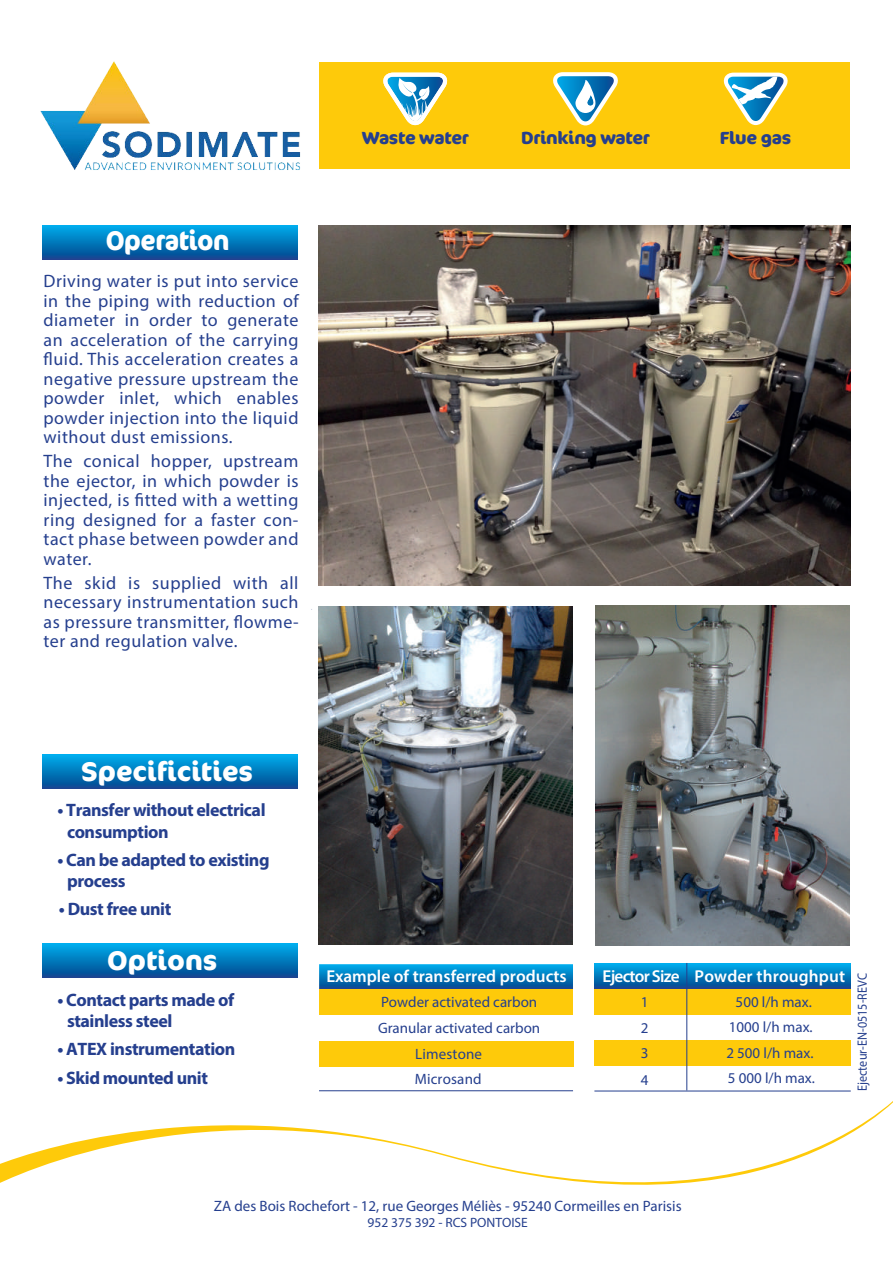
<style>
.page{position:relative;width:893px;height:1263px;background:#fff}
.page>*{position:absolute;margin:0;border:0;box-sizing:border-box;transform-origin:0 0}
.t1{font:700 27px "Cocon";color:#fff}
.t2{font:700 27px "Cocon";letter-spacing:-.02em;color:#fff;scale:.92 1}
.t3{font:18px/19.5px "Myriad Pro";letter-spacing:.03em;color:#253f8e;text-align:justify}
.t4{font:700 18px/21.6px "Myriad Pro";letter-spacing:-.025em;color:#253f8e}
.t5{font:700 17.55px "Cocon";letter-spacing:-.02em;color:#253f8e}
.t6{font:600 17.25px "Myriad Pro";color:#fff}
.t7{font:600 17.25px "Myriad Pro";letter-spacing:-.045em;color:#fff}
.t8{font:15px/25.8px "Myriad Pro";color:#253f8e}
.t9{font:13.5px "Myriad Pro";color:#253f8e;scale:.9 1}
.t10{font:13.5px "Myriad Pro";color:#253f8e}
</style>
<div class="page">
<svg style="left:42px;top:944px;width:256px;height:34px;background:#0278bc"></svg>
<svg style="left:42px;top:755px;width:256px;height:34px;background:#0279bc"></svg>
<div style="left:42px;top:225px;width:256px;height:34px;background:linear-gradient(to bottom,#00adec,#074a91)"></div>
<svg style="left:319px;top:964px;width:254px;height:25px;background:#047abd"></svg>
<div style="left:319px;top:989px;width:254px;height:26px;background:#feca0a"></div>
<div style="left:319px;top:1041px;width:254px;height:25px;background:#feca0a"></div>
<svg style="left:595px;top:963px;width:256px;height:26px;background:#0379bd"></svg>
<div style="left:595px;top:989px;width:256px;height:25px;background:#feca0a"></div>
<div style="left:595px;top:1041px;width:256px;height:25px;background:#feca0a"></div>
<hr style="left:686px;top:963px;width:1px;height:127px;background:#253f8e">
<svg style="left:0;top:1081px;width:893px;height:104px"></svg>
<div style="left:319px;top:62px;width:531px;height:107px;background:#feca0a"></div>
<svg style="left:553px;top:72px;width:65px;height:53px"></svg>
<svg style="left:575px;top:80px;width:20px;height:33px"></svg>
<svg style="left:587px;top:95px;width:7px;height:11px"></svg>
<svg style="left:383px;top:73px;width:65px;height:52px"></svg>
<svg style="left:723px;top:73px;width:65px;height:52px"></svg>
<img style="left:318px;top:606px;width:255px;height:339px">
<img style="left:319px;top:225px;width:532px;height:361px">
<img style="left:595px;top:606px;width:255px;height:339px">
<img style="left:40px;top:61px;width:261px;height:109px">
<h1 class="t2" style="left:106px;top:229px;width:136px">Operation</h1>
<p class="t3" style="left:43px;top:273px;width:257px">Driving water is put into service in the piping with reduction of diameter in order to generate an acceleration of the carrying</p>
<p class="t3" style="left:44px;top:351px;width:256px">fluid. This acceleration creates a negative pressure upstream the powder inlet, which enables powder injection into the liquid without dust emissions.</p>
<p class="t3" style="left:44px;top:453px;width:257px">The conical hopper, upstream the ejector, in which powder is injected, is fitted with a wetting ring designed for a faster con&shy;tact phase between powder and water.</p>
<p class="t3" style="left:44px;top:574px;width:257px">The skid is supplied with all necessary instrumentation such as pressure transmitter, flowme&shy;ter and regulation valve.</p>
<p class="t5" style="left:362px;top:131px;width:109px">Waste water</p>
<p class="t5" style="left:521px;top:131px;width:130px">Drinking water</p>
<p class="t5" style="left:720px;top:131px;width:73px">Flue gas</p>
<h1 class="t1" style="left:81px;top:760px;width:174px">Specificities</h1>
<p class="t4" style="left:67px;top:799px;width:200px;text-indent:-10px">• Transfer without electrical consumption</p>
<p class="t4" style="left:67px;top:848px;width:204px;text-indent:-10px">• Can be adapted to existing process</p>
<p class="t4" style="left:59px;top:898px;width:114px">• Dust free unit</p>
<h1 class="t1" style="left:107px;top:949px;width:112px">Options</h1>
<p class="t4" style="left:67px;top:988px;width:169px;text-indent:-10px">• Contact parts made of stainless steel</p>
<p class="t4" style="left:57px;top:1038px;width:179px">• ATEX instrumentation</p>
<p class="t4" style="left:57px;top:1066px;width:152px">• Skid mounted unit</p>
<p class="t6" style="left:326px;top:970px;width:242px">Example of transferred products</p>
<p class="t8" style="left:381px;top:990px;width:158px">Powder activated carbon</p>
<p class="t8" style="left:378px;top:1016px;width:164px">Granular activated carbon</p>
<p class="t8" style="left:415px;top:1042px;width:69px">Limestone</p>
<p class="t8" style="left:415px;top:1067px;width:68px">Microsand</p>
<p class="t7" style="left:603px;top:969px;width:78px">Ejector Size</p>
<p class="t8" style="left:641px;top:991px;width:9px">1<br>2</p>
<p class="t8" style="left:641px;top:1040px;width:9px;line-height:27.3px">3<br>4</p>
<p class="t6" style="left:695px;top:969px;width:152px">Powder throughput</p>
<p class="t8" style="left:729px;top:991px;width:85px;line-height:24.3px;text-align:center">500 l/h max.<br>1000 l/h max.</p>
<p class="t8" style="left:726px;top:1041px;width:90px">2 500 l/h max.<br>5 000 l/h max.</p>
<p class="t9" style="left:857px;top:1091px;width:132px;rotate:-90deg">Ejecteur-EN-0515-REVC</p>
<p class="t8" style="left:214px;top:1194px;width:469px">ZA des Bois Rochefort - 12, rue Georges Méliès - 95240 Cormeilles en Parisis</p>
<p class="t10" style="left:367px;top:1214px;width:162px">952 375 392 - RCS PONTOISE</p>
</div>
